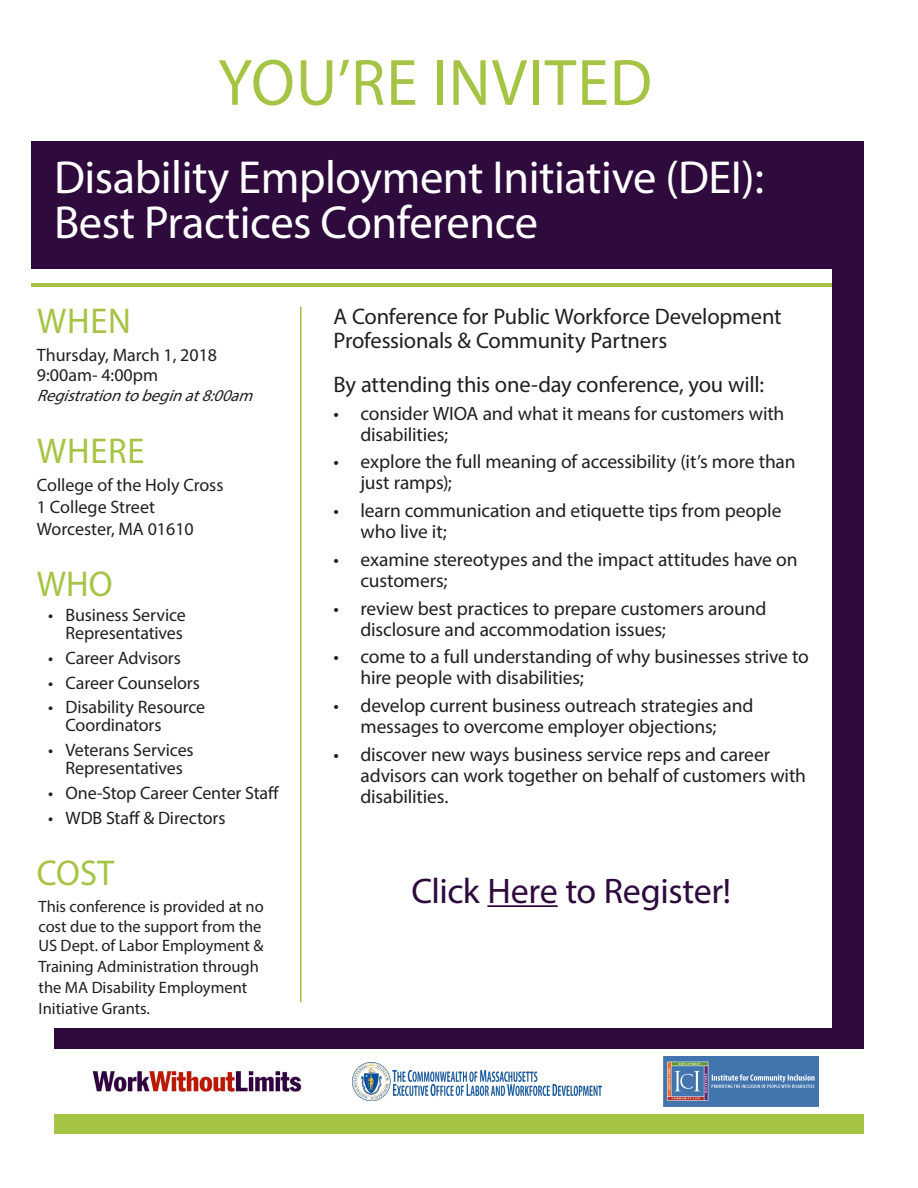
<style>
.page{position:relative;width:918px;height:1188px;background:#fff}
.page>*{position:absolute;margin:0;border:0;box-sizing:border-box;transform-origin:0 0}
.t1{font:66px "Myriad Pro";letter-spacing:.02em;color:#a5c444;scale:.96 1}
.t2{font:46.5px "Myriad Pro";letter-spacing:-.01em;color:#fff}
.t3{font:36px "Myriad Pro";letter-spacing:.02em;color:#a5c444;scale:.96 1}
.t4{font:35.7px "Myriad Pro";letter-spacing:-.015em;color:#2e0a3d}
.t5{font:22.5px/24px "Myriad Pro";letter-spacing:-.01em;color:#231f20}
.t6{font:19.35px/21px "Myriad Pro";letter-spacing:-.01em;color:#231f20}
.t7{font:18px/18px "Myriad Pro";letter-spacing:-.005em;color:#231f20}
.Paragraph_Style_1{font:16.5px/20.5px "Myriad Pro";color:#231f20}
.t8{font:italic 16.5px "Myriad Pro";color:#231f20}
.s1{color:#310b3e}
</style>
<div class="page">
<div style="left:54px;top:1028px;width:810px;height:21px;background:#2e0a3d"></div>
<div style="left:31px;top:141px;width:831px;height:128px;background:#2e0a3d"></div>
<hr style="left:31px;top:284px;width:823px;height:3px;background:#a5c444">
<div style="left:833px;top:141px;width:31px;height:892px;background:#2e0a3d"></div>
<hr style="left:487px;top:905px;width:71px;height:2px;background:#310b3e">
<hr style="left:300px;top:307px;width:2px;height:695px;background:#a5c444">
<div style="left:54px;top:1115px;width:810px;height:19px;background:#a5c444"></div>
<img style="left:92px;top:1070px;width:210px;height:23px">
<img style="left:352px;top:1062px;width:250px;height:39px">
<img style="left:663px;top:1056px;width:155px;height:51px">
<p class="t1" style="left:218px;top:42px;width:454px">YOU’RE INVITED</p>
<p class="t2" style="left:54px;top:148px;width:712px">Disability Employment Initiative (DEI):</p>
<p class="t2" style="left:54px;top:193px;width:486px">Best Practices Conference</p>
<p class="t3" style="left:37px;top:298px;width:99px">WHEN</p>
<p class="t7" style="left:37px;top:346px;width:182px">Thursday, March 1, 2018</p>
<p class="t7" style="left:37px;top:366px;width:123px">9:00am- 4:00pm</p>
<p class="t8" style="left:37px;top:386px;width:224px">Registrationtobeginat8:00am</p>
<p class="t3" style="left:37px;top:428px;width:113px">WHERE</p>
<p class="t7" style="left:37px;top:476px;width:188px">College of the Holy Cross</p>
<p class="t7" style="left:37px;top:496px;width:158px;line-height:21.6px">1 College Street<br>Worcester, MA 01610</p>
<p class="t3" style="left:37px;top:562px;width:80px">WHO</p>
<p class="t7" style="left:48px;top:606px;width:139px;text-align:right">• Business Service<br>Representatives</p>
<p class="t7" style="left:48px;top:648px;width:134px">• Career Advisors</p>
<p class="t7" style="left:48px;top:673px;width:153px">• Career Counselors</p>
<p class="t7" style="left:66px;top:698px;width:141px;text-indent:-17px">• Disability Resource<br>Coordinators</p>
<p class="t7" style="left:48px;top:741px;width:147px;text-align:center">• Veterans Services<br>Representatives</p>
<p class="t7" style="left:48px;top:783px;width:233px">• One-Stop Career Center Staff</p>
<p class="t7" style="left:48px;top:808px;width:179px">• WDB Staff &amp; Directors</p>
<p class="t3" style="left:37px;top:851px;width:82px">COST</p>
<p class="Paragraph_Style_1" style="left:39px;top:896px;width:227px">This conference is provided at no cost due to the support from the<br>US Dept. of Labor Employment &amp;<br>Training Administration through the MA Disability Employment<br>Initiative Grants.</p>
<p class="t5" style="left:333px;top:304px;width:450px">A Conference for Public Workforce Development<br>Professionals &amp; Community Partners</p>
<p class="t5" style="left:333px;top:372px;width:432px">By attending this one-day conference, you will:</p>
<p class="t6" style="left:360px;top:402px;width:425px;text-indent:-27px">• consider WIOA and what it means for customers with disabilities;</p>
<p class="t6" style="left:360px;top:451px;width:437px;text-indent:-27px">• explore the full meaning of accessibility (it’s more than just ramps);</p>
<p class="t6" style="left:360px;top:500px;width:423px;text-indent:-27px">• learn communication and etiquette tips from people who live it;</p>
<p class="t6" style="left:360px;top:549px;width:439px;text-indent:-27px">• examine stereotypes and the impact attitudes have on customers;</p>
<p class="t6" style="left:360px;top:597px;width:407px;text-indent:-27px">• review best practices to prepare customers around disclosure and accommodation issues;</p>
<p class="t6" style="left:360px;top:646px;width:450px;text-indent:-27px">• come to a full understanding of why businesses strive to hire people with disabilities;</p>
<p class="t6" style="left:333px;top:695px;width:422px;text-align:center">• develop current business outreach strategies and messages to overcome employer objections;</p>
<p class="t6" style="left:360px;top:744px;width:447px;text-indent:-27px">• discover new ways business service reps and career advisors can work together on behalf of customers with disabilities.</p>
<p class="t4" style="left:411px;top:869px;width:321px">Click <span class="s1">Here</span> to Register!</p>
</div>
